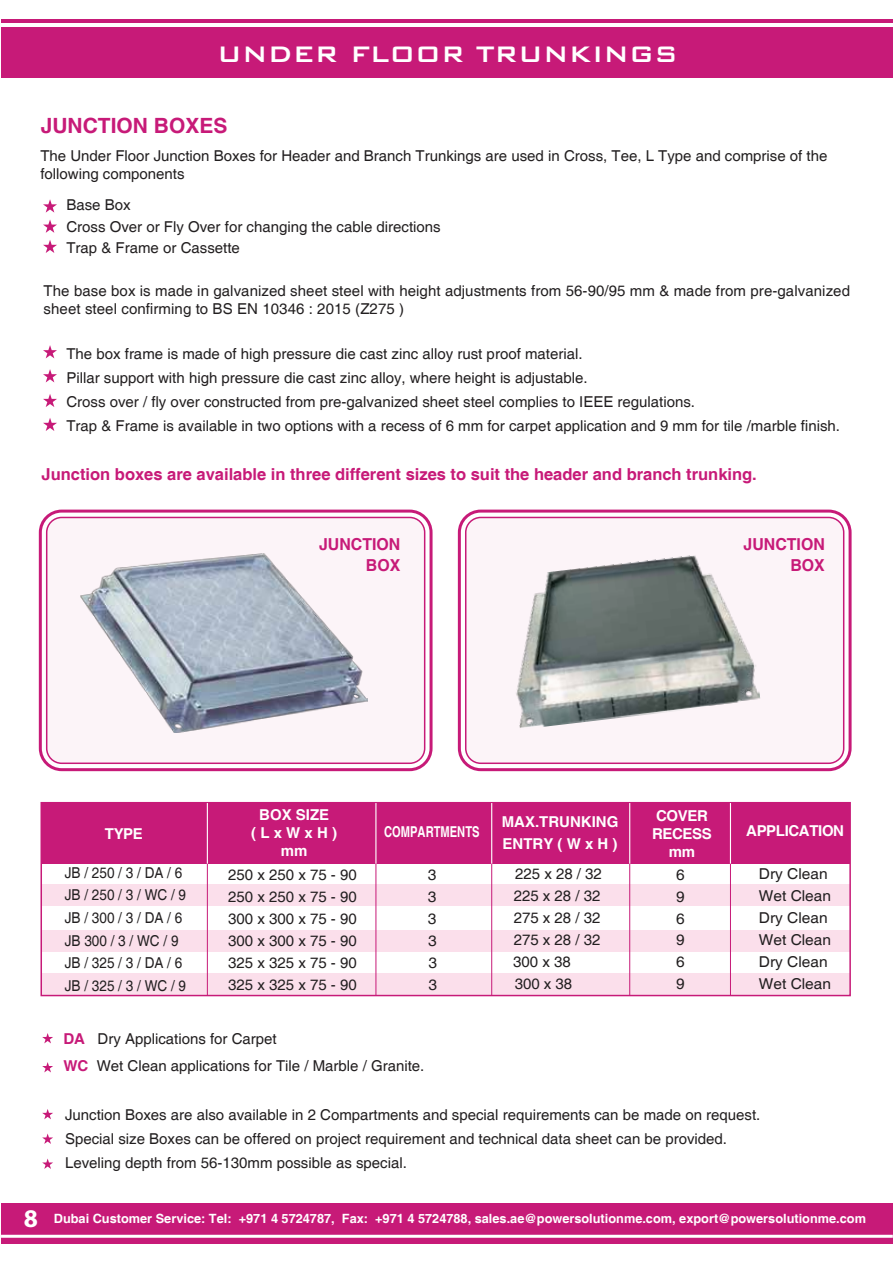
<style>
.page{position:relative;width:893px;height:1263px;background:#fff}
.page>*{position:absolute;margin:0;border:0;box-sizing:border-box;transform-origin:0 0}
.t1{font:500 30px "Bank Gothic BT";color:#fff}
.t2{font:700 21px "Helvetica";color:#c71a78}
.t3{font:700 16.5px "Helvetica";color:#c71a78}
.t4{font:700 16.5px/21px "Helvetica";color:#c71a78;text-align:right;scale:.96 1}
.t5{font:15px/22px "Helvetica";color:#221f20}
.t6{font:15px/22.6px "Helvetica";color:#221f20;scale:.9 1}
.t7{font:700 15px/18px "Helvetica";color:#fff;text-align:center}
.t8{font:700 15px/18px "Helvetica";letter-spacing:-.025em;color:#fff;text-align:center}
.t9{font:700 15px "Helvetica";color:#fff;scale:.74 1}
.t10{font:700 12.75px "Helvetica";color:#fff}
.s1{font-weight:700;color:#c71a78}
.s2{font-family:"Myriad";font-size:25.5px}
</style>
<div class="page">
<div style="left:1px;top:27px;width:892px;height:51px;background:#c71a78"></div>
<div style="left:1px;top:1203px;width:892px;height:41px;background:#c71a78"></div>
<hr style="left:1px;top:19px;width:892px;height:3px;background:#c71a78">
<hr style="left:1px;top:1235px;width:892px;height:3px;background:#fff">
<div style="left:41px;top:803px;width:809px;height:61px;background:#c71a78"></div>
<div style="left:41px;top:884px;width:809px;height:22px;background:#fbdfeb"></div>
<div style="left:41px;top:930px;width:809px;height:22px;background:#fbdfeb"></div>
<div style="left:41px;top:973px;width:809px;height:22px;background:#fbdfeb"></div>
<div style="left:41px;top:802px;width:810px;height:194px;border:2px solid #c71a78"></div>
<hr style="left:207px;top:803px;width:1px;height:61px;background:#fff">
<hr style="left:207px;top:864px;width:1px;height:132px;background:#c71a78">
<hr style="left:730px;top:803px;width:1px;height:61px;background:#fff">
<hr style="left:730px;top:864px;width:1px;height:132px;background:#c71a78">
<hr style="left:629px;top:803px;width:1px;height:61px;background:#fff">
<hr style="left:629px;top:864px;width:1px;height:132px;background:#c71a78">
<hr style="left:491px;top:803px;width:1px;height:61px;background:#fff">
<hr style="left:491px;top:864px;width:1px;height:132px;background:#c71a78">
<hr style="left:375px;top:803px;width:1px;height:61px;background:#fff">
<hr style="left:376px;top:864px;width:1px;height:132px;background:#c71a78">
<div style="left:39px;top:510px;width:394px;height:261px;border:3px solid #c71a78;border-radius:21px"></div>
<div style="left:47px;top:517px;width:378px;height:246px;background:#fcf4f8;border-radius:15px"></div>
<div style="left:46px;top:517px;width:379px;height:247px;border:2px solid #c71a78;border-radius:15px"></div>
<div style="left:458px;top:510px;width:394px;height:261px;border:3px solid #c71a78;border-radius:21px"></div>
<div style="left:466px;top:517px;width:378px;height:246px;background:#fcf4f8;border-radius:15px"></div>
<div style="left:465px;top:517px;width:379px;height:247px;border:2px solid #c71a78;border-radius:15px"></div>
<svg style="left:43px;top:199px;width:14px;height:14px"></svg>
<svg style="left:43px;top:345px;width:14px;height:13px"></svg>
<svg style="left:43px;top:369px;width:14px;height:13px"></svg>
<svg style="left:43px;top:394px;width:14px;height:13px"></svg>
<svg style="left:43px;top:418px;width:14px;height:13px"></svg>
<svg style="left:43px;top:219px;width:14px;height:14px"></svg>
<svg style="left:43px;top:240px;width:14px;height:13px"></svg>
<img style="left:516px;top:555px;width:244px;height:173px">
<img style="left:81px;top:553px;width:286px;height:180px">
<svg style="left:42px;top:1033px;width:11px;height:10px"></svg>
<svg style="left:42px;top:1062px;width:11px;height:10px"></svg>
<svg style="left:42px;top:1109px;width:11px;height:10px"></svg>
<svg style="left:42px;top:1133px;width:11px;height:11px"></svg>
<svg style="left:42px;top:1158px;width:11px;height:11px"></svg>
<h1 class="t1" style="left:217px;top:38px;width:462px">UNDER FLOOR TRUNKINGS</h1>
<h2 class="t2" style="left:41px;top:113px;width:188px">JUNCTION BOXES</h2>
<p class="t5" style="left:40px;top:147px;width:789px;line-height:18px">The Under Floor Junction Boxes for Header and Branch Trunkings are used in Cross, Tee, L Type and comprise of the following components</p>
<p class="t5" style="left:66px;top:216px;width:376px">Cross Over or Fly Over for changing the cable directions</p>
<p class="t5" style="left:66px;top:194px;width:66px">Base Box</p>
<p class="t5" style="left:66px;top:238px;width:175px">Trap &amp; Frame or Cassette</p>
<p class="t5" style="left:44px;top:282px;width:808px;line-height:18px">The base box is made in galvanized sheet steel with height adjustments from 56-90/95 mm &amp; made from pre-galvanized sheet steel confirming to BS EN 10346 : 2015 (Z275 )</p>
<p class="t5" style="left:66px;top:342px;width:775px;line-height:24px">The box frame is made of high pressure die cast zinc alloy rust proof material.<br>Pillar support with high pressure die cast zinc alloy, where height is adjustable.<br>Cross over / fly over constructed from pre-galvanized sheet steel complies to IEEE regulations.<br>Trap &amp; Frame is available in two options with a recess of 6 mm for carpet application and 9 mm for tile /marble finish.</p>
<p class="t3" style="left:42px;top:464px;width:717px">Junction boxes are available in three different sizes to suit the header and branch trunking.</p>
<p class="t4" style="left:319px;top:534px;width:86px">JUNCTION<br>BOX</p>
<p class="t4" style="left:744px;top:534px;width:86px">JUNCTION<br>BOX</p>
<p class="t7" style="left:105px;top:825px;width:40px">TYPE</p>
<p class="t6" style="left:65px;top:861px;width:136px">JB / 250 / 3 / DA / 6<br>JB / 250 / 3 / WC / 9<br>JB / 300 / 3 / DA / 6<br>JB 300 / 3 / WC / 9<br>JB / 325 / 3 / DA / 6<br>JB / 325 / 3 / WC / 9</p>
<p class="t7" style="left:251px;top:806px;width:87px">BOX SIZE<br>( L x W x H ) mm</p>
<p class="t5" style="left:228px;top:864px;width:130px;text-align:justify">250 x 250 x 75 - 90<br>250 x 250 x 75 - 90<br>300 x 300 x 75 - 90<br>300 x 300 x 75 - 90<br>325 x 325 x 75 - 90<br>325 x 325 x 75 - 90</p>
<p class="t8" style="left:652px;top:807px;width:61px">COVER<br>RECESS mm</p>
<p class="t7" style="left:502px;top:812px;width:118px;line-height:21.6px;text-align:left">MAX.TRUNKING<br>ENTRY ( W x H )</p>
<p class="t5" style="left:513px;top:863px;width:90px">225 x 28 / 32<br>225 x 28 / 32<br>275 x 28 / 32<br>275 x 28 / 32<br>300 x 38<br>300 x 38</p>
<p class="t9" style="left:384px;top:823px;width:131px">COMPARTMENTS</p>
<p class="t5" style="left:428px;top:864px;width:10px">3</p>
<p class="t5" style="left:676px;top:864px;width:10px;text-align:justify">6<br>9<br>6<br>9<br>6<br>9</p>
<p class="t5" style="left:428px;top:886px;width:10px">3</p>
<p class="t5" style="left:428px;top:908px;width:11px;text-align:justify">3<br>3<br>3<br>3</p>
<p class="t8" style="left:746px;top:823px;width:99px">APPLICATION</p>
<p class="t5" style="left:759px;top:863px;width:70px">Dry Clean</p>
<p class="t5" style="left:759px;top:907px;width:70px">Dry Clean</p>
<p class="t5" style="left:759px;top:951px;width:70px">Dry Clean</p>
<p class="t5" style="left:759px;top:885px;width:74px">Wet Clean</p>
<p class="t5" style="left:759px;top:929px;width:74px">Wet Clean</p>
<p class="t5" style="left:759px;top:973px;width:74px">Wet Clean</p>
<p class="t5" style="left:63px;top:1025px;width:362px;line-height:27.2px"><span class="s1">DA</span> Dry Applications for Carpet<br><span class="s1">WC</span> Wet Clean applications for Tile / Marble / Granite.</p>
<p class="t5" style="left:65px;top:1103px;width:697px;line-height:24px">Junction Boxes are also available in 2 Compartments and special requirements can be made on request.<br>Special size Boxes can be offered on project requirement and technical data sheet can be provided.<br>Leveling depth from 56-130mm possible as special.</p>
<p class="t10" style="left:24px;top:1211px;width:844px"><span class="s2">8</span> Dubai Customer Service: Tel: +971 4 5724787, Fax: +971 4 5724788, sales.ae@powersolutionme.com, export@powersolutionme.com</p>
</div>
